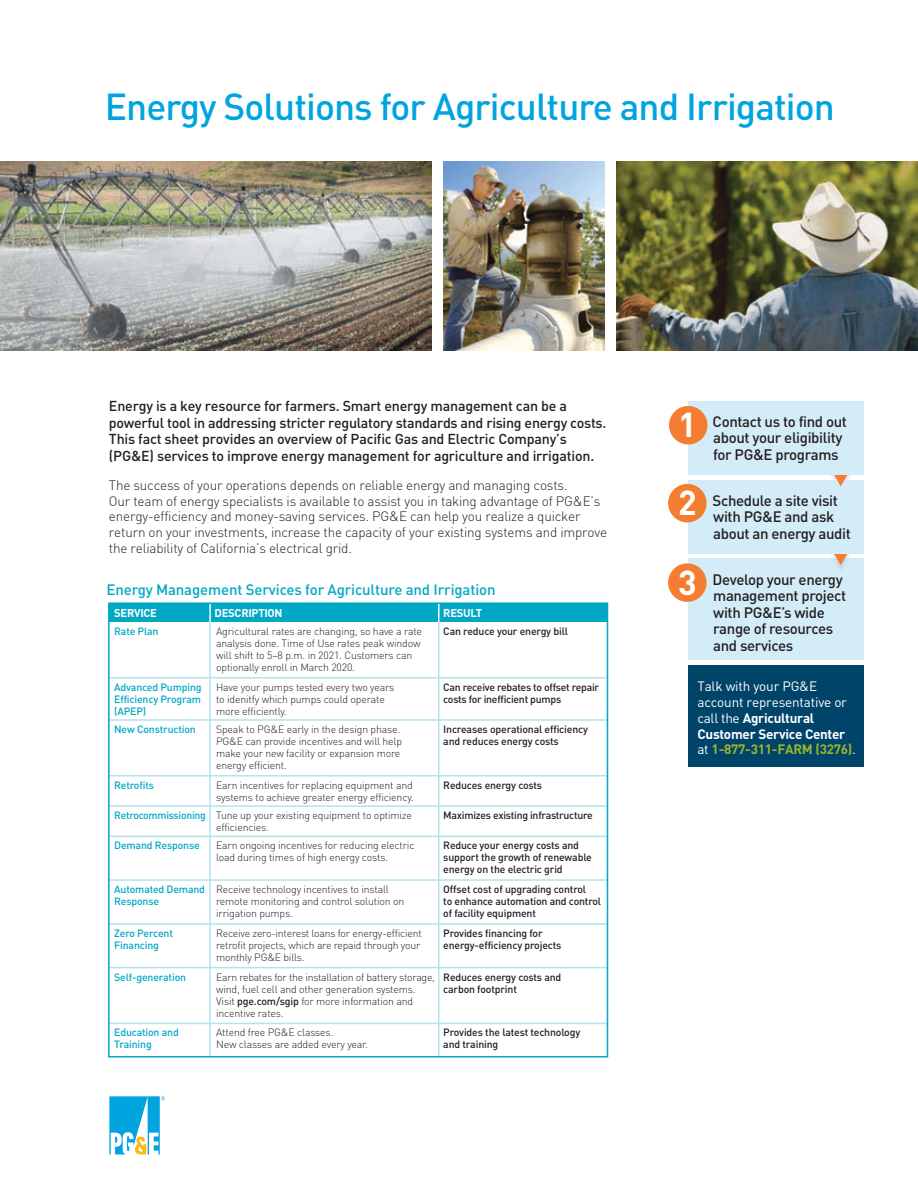
<style>
.page{position:relative;width:918px;height:1188px;background:#fff}
.page>*{position:absolute;margin:0;border:0;box-sizing:border-box;transform-origin:0 0}
.t1{font:500 37.2px "DIN";letter-spacing:-.025em;color:#00a4de}
.t2{font:700 34.2px "DIN";color:#fff}
.t3{font:500 15px/16.5px "DIN";letter-spacing:-.025em;color:#231f20}
.t4{font:500 15px "DIN";letter-spacing:-.01em;color:#00a8c4}
.t5{font:500 14.25px/16.5px "DIN";letter-spacing:-.015em;color:#231f20}
.t6{font:300 13.5px/15.8px "DIN";letter-spacing:-.015em;color:#231f20}
.t7{font:13.5px/15.8px "DIN";letter-spacing:-.015em;color:#fff}
.t8{font:700 11.25px "DIN";letter-spacing:-.025em;color:#fff}
.t9{font:300 10.5px/12px "DIN";letter-spacing:-.015em;color:#231f20}
.t10{font:500 10.5px/12px "DIN";letter-spacing:-.015em;color:#231f20}
.t11{font:500 10.5px/12px "DIN";letter-spacing:-.015em;color:#00a8c4}
.s1{font-weight:500}
.s2{font-weight:700}
.s3{font-weight:700;color:#99b52b}
</style>
<div class="page">
<div style="left:688px;top:559px;width:175px;height:101px;background:#d4ecf8"></div>
<img style="left:824px;top:553px;width:34px;height:16px">
<hr style="left:108px;top:677px;width:500px;height:2px;background:#b5e2ed">
<hr style="left:108px;top:836px;width:500px;height:1px;background:#b5e2ed">
<hr style="left:108px;top:879px;width:499px;height:2px;background:#b5e2ed">
<hr style="left:108px;top:923px;width:499px;height:2px;background:#b5e2ed">
<hr style="left:108px;top:967px;width:500px;height:1px;background:#b5e2ed">
<hr style="left:108px;top:1023px;width:500px;height:1px;background:#b5e2ed">
<hr style="left:108px;top:805px;width:500px;height:2px;background:#b5e2ed">
<hr style="left:108px;top:775px;width:500px;height:2px;background:#b5e2ed">
<hr style="left:108px;top:719px;width:499px;height:2px;background:#b5e2ed">
<div style="left:109px;top:603px;width:499px;height:19px;background:#00a8c4"></div>
<svg style="left:209px;top:605px;width:2px;height:17px"></svg>
<svg style="left:438px;top:605px;width:2px;height:17px"></svg>
<hr style="left:209px;top:622px;width:2px;height:435px;background:#b5e2ed">
<hr style="left:438px;top:622px;width:2px;height:435px;background:#b5e2ed">
<div style="left:108px;top:602px;width:500px;height:455px;border:2px solid #00a8c4"></div>
<img style="left:0;top:161px;width:431px;height:189px">
<img style="left:443px;top:161px;width:162px;height:189px">
<img style="left:616px;top:161px;width:302px;height:189px">
<svg style="left:827px;top:553px;width:27px;height:12px"></svg>
<div style="left:688px;top:480px;width:175px;height:73px;background:#d4ecf8"></div>
<div style="left:668px;top:484px;width:39px;height:38px;background:#f47d31;border-radius:50%"></div>
<svg style="left:831px;top:475px;width:19px;height:11px"></svg>
<div style="left:688px;top:401px;width:175px;height:74px;background:#d4ecf8"></div>
<div style="left:669px;top:406px;width:38px;height:38px;background:#f47d31;border-radius:50%"></div>
<div style="left:668px;top:563px;width:39px;height:39px;background:#f47d31;border-radius:50%"></div>
<div style="left:688px;top:666px;width:175px;height:101px;background:#00446a"></div>
<svg style="left:109px;top:1096px;width:56px;height:58px"></svg>
<h1 class="t1" style="left:105px;top:83px;width:732px">Energy Solutions for Agriculture and Irrigation</h1>
<p class="t5" style="left:109px;top:397px;width:499px">Energy is a key resource for farmers. Smart energy management can be a powerful tool in addressing stricter regulatory standards and rising energy costs.<br>This fact sheet provides an overview of Pacific Gas and Electric Company’s (PG&amp;E) services to improve energy management for agriculture and irrigation.</p>
<p class="t6" style="left:109px;top:477px;width:500px">The success of your operations depends on reliable energy and managing costs.<br>Our team of energy specialists is available to assist you in taking advantage of PG&amp;E’s energy-efficiency and money-saving services. PG&amp;E can help you realize a quicker return on your investments, increase the capacity of your existing systems and improve the reliability of California’s electrical grid.</p>
<h2 class="t4" style="left:107px;top:580px;width:391px">Energy Management Services for Agriculture and Irrigation</h2>
<h3 class="t11" style="left:114px;top:625px;width:46px">Rate Plan</h3>
<p class="t8" style="left:114px;top:605px;width:44px">SERVICE</p>
<p class="t8" style="left:215px;top:605px;width:69px">DESCRIPTION</p>
<p class="t8" style="left:443px;top:605px;width:40px">RESULT</p>
<p class="t9" style="left:216px;top:625px;width:207px">Agricultural rates are changing, so have a rate analysis done. Time of Use rates peak window will shift to 5–8 p.m. in 2021. Customers can optionally enroll in March 2020.</p>
<p class="t10" style="left:443px;top:625px;width:126px">Can reduce your energy bill</p>
<h3 class="t11" style="left:114px;top:680px;width:89px;text-align:justify">Advanced Pumping Efficiency Program (APEP)</h3>
<h3 class="t11" style="left:114px;top:723px;width:83px">New Construction</h3>
<h3 class="t11" style="left:114px;top:779px;width:41px">Retrofits</h3>
<p class="t9" style="left:216px;top:681px;width:180px">Have your pumps tested every two years to idenitfy which pumps could operate more efficiently.</p>
<p class="t10" style="left:443px;top:681px;width:157px">Can receive rebates to offset repair costs for inefficient pumps</p>
<p class="t9" style="left:216px;top:723px;width:188px">Speak to PG&amp;E early in the design phase.<br>PG&amp;E can provide incentives and will help make your new facility or expansion more energy efficient.</p>
<p class="t10" style="left:443px;top:723px;width:146px">Increases operational efficiency and reduces energy costs</p>
<p class="t9" style="left:216px;top:779px;width:199px">Earn incentives for replacing equipment and systems to achieve greater energy efficiency.</p>
<p class="t10" style="left:443px;top:779px;width:100px">Reduces energy costs</p>
<h3 class="t11" style="left:114px;top:809px;width:93px">Retrocommissioning</h3>
<p class="t10" style="left:443px;top:809px;width:151px">Maximizes existing infrastructure</p>
<h3 class="t11" style="left:114px;top:839px;width:87px">Demand Response</h3>
<p class="t9" style="left:216px;top:883px;width:190px">Receive technology incentives to install remote monitoring and control solution on irrigation pumps.</p>
<p class="t10" style="left:443px;top:883px;width:159px">Offset cost of upgrading control<br>to enhance automation and control of facility equipment</p>
<p class="t9" style="left:216px;top:809px;width:197px">Tune up your existing equipment to optimize efficiencies.</p>
<p class="t9" style="left:216px;top:839px;width:200px">Earn ongoing incentives for reducing electric load during times of high energy costs.</p>
<p class="t10" style="left:443px;top:839px;width:150px">Reduce your energy costs and support the growth of renewable energy on the electric grid</p>
<h3 class="t11" style="left:114px;top:883px;width:92px">Automated Demand<br>Response</h3>
<h3 class="t11" style="left:114px;top:927px;width:60px">Zero Percent<br>Financing</h3>
<h3 class="t11" style="left:114px;top:970px;width:73px">Self-generation</h3>
<p class="t9" style="left:216px;top:927px;width:207px">Receive zero-interest loans for energy-efficient retrofit projects, which are repaid through your monthly PG&amp;E bills.</p>
<p class="t10" style="left:443px;top:927px;width:120px">Provides financing for energy-efficiency projects</p>
<p class="t9" style="left:216px;top:971px;width:220px">Earn rebates for the installation of battery storage, wind, fuel cell and other generation systems.<br>Visit <span class="s1">pge.com/sgip</span> for more information and incentive rates.</p>
<p class="t10" style="left:443px;top:970px;width:120px">Reduces energy costs and carbon footprint</p>
<h3 class="t11" style="left:114px;top:1026px;width:66px">Education and<br>Training</h3>
<p class="t9" style="left:216px;top:1026px;width:153px">Attend free PG&amp;E classes.<br>New classes are added every year.</p>
<p class="t10" style="left:443px;top:1026px;width:138px">Provides the latest technology and training</p>
<p class="t2" style="left:678px;top:403px;width:20px">1</p>
<p class="t3" style="left:713px;top:413px;width:136px">Contact us to find out about your eligibility for PG&amp;E programs</p>
<p class="t2" style="left:678px;top:481px;width:20px">2</p>
<p class="t3" style="left:713px;top:491px;width:140px">Schedule a site visit with PG&amp;E and ask about an energy audit</p>
<p class="t2" style="left:678px;top:560px;width:20px">3</p>
<p class="t3" style="left:713px;top:570px;width:135px">Develop your energy management project with PG&amp;E’s wide range of resources and services</p>
<p class="t7" style="left:697px;top:678px;width:160px">Talk with your PG&amp;E account representative or call the <span class="s2">Agricultural<br>Customer Service Center </span>at <span class="s3">1-877-311-FARM (3276)</span>.</p>
</div>
